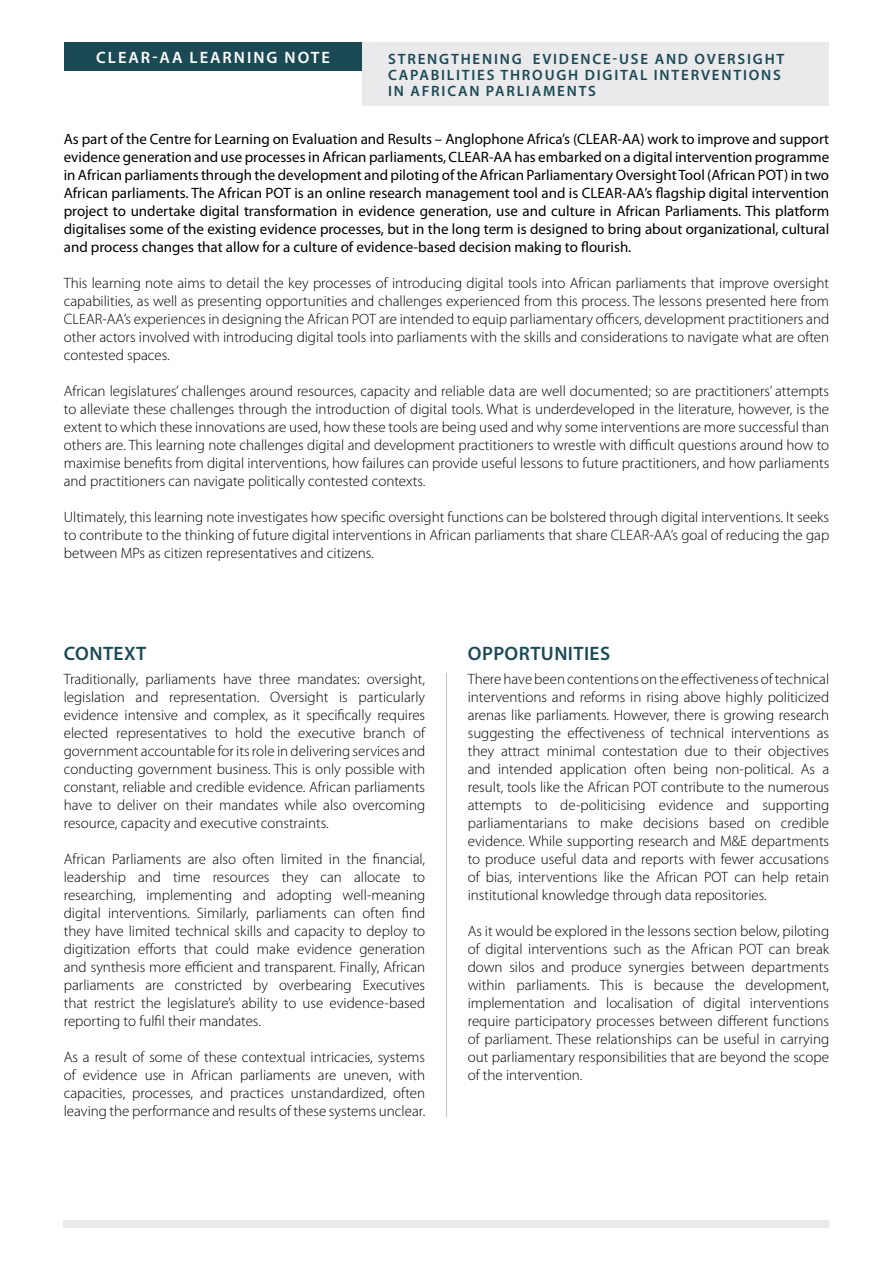
<style>
.page{position:relative;width:893px;height:1263px;background:#fff}
.page>*{position:absolute;margin:0;border:0;box-sizing:border-box;transform-origin:0 0}
.t1{font:600 19.5px "Myriad Pro";letter-spacing:.02em;color:#1b4a55}
.t2{font:600 16.5px "Myriad Pro";letter-spacing:.12em;color:#fff}
.t3{font:300 15px/18px "Myriad Pro";color:#000;text-align:justify}
.t4{font:15px/18px "Myriad Pro";color:#000;text-align:justify}
.t5{font:600 15px/16.2px "Myriad Pro";letter-spacing:.12em;color:#1b4a55}
</style>
<div class="page">
<div style="left:64px;top:1220px;width:765px;height:7px;background:#eae9eb"></div>
<hr style="left:446px;top:673px;width:1px;height:444px;background:#c6c6c6">
<div style="left:64px;top:43px;width:298px;height:28px;background:#1b4a55"></div>
<div style="left:362px;top:43px;width:467px;height:63px;background:#eae9eb"></div>
<p class="t2" style="left:96px;top:47px;width:235px">CLEAR-AA LEARNING NOTE</p>
<p class="t5" style="left:388px;top:50px;width:398px">STRENGTHENING EVIDENCE-USE AND OVERSIGHT<br>CAPABILITIES THROUGH DIGITAL INTERVENTIONS<br>IN AFRICAN PARLIAMENTS</p>
<p class="t4" style="left:64px;top:130px;width:767px">As part of the Centre for Learning on Evaluation and Results – Anglophone Africa’s (CLEAR-AA) work to improve and support evidence generation and use processes in African parliaments, CLEAR-AA has embarked on a digital intervention programme in African parliaments through the development and piloting of the African Parliamentary Oversight Tool (African POT) in two African parliaments. The African POT is an online research management tool and is CLEAR-AA’s flagship digital intervention project to undertake digital transformation in evidence generation, use and culture in African Parliaments. This platform digitalises some of the existing evidence processes, but in the long term is designed to bring about organizational, cultural and process changes that allow for a culture of evidence-based decision making to flourish.</p>
<p class="t3" style="left:64px;top:274px;width:767px">This learning note aims to detail the key processes of introducing digital tools into African parliaments that improve oversight capabilities, as well as presenting opportunities and challenges experienced from this process. The lessons presented here from CLEAR-AA’s experiences in designing the African POT are intended to equip parliamentary officers, development practitioners and other actors involved with introducing digital tools into parliaments with the skills and considerations to navigate what are often contested spaces.</p>
<p class="t3" style="left:64px;top:382px;width:767px">African legislatures’ challenges around resources, capacity and reliable data are well documented; so are practitioners’ attempts to alleviate these challenges through the introduction of digital tools. What is underdeveloped in the literature, however, is the extent to which these innovations are used, how these tools are being used and why some interventions are more successful than others are. This learning note challenges digital and development practitioners to wrestle with difficult questions around how to maximise benefits from digital interventions, how failures can provide useful lessons to future practitioners, and how parliaments and practitioners can navigate politically contested contexts.</p>
<p class="t3" style="left:64px;top:508px;width:767px">Ultimately, this learning note investigates how specific oversight functions can be bolstered through digital interventions. It seeks to contribute to the thinking of future digital interventions in African parliaments that share CLEAR-AA’s goal of reducing the gap between MPs as citizen representatives and citizens.</p>
<h1 class="t1" style="left:64px;top:641px;width:84px">CONTEXT</h1>
<p class="t3" style="left:64px;top:670px;width:363px">Traditionally, parliaments have three mandates: oversight, legislation and representation. Oversight is particularly evidence intensive and complex, as it specifically requires elected representatives to hold the executive branch of government accountable for its role in delivering services and conducting government business. This is only possible with constant, reliable and credible evidence. African parliaments have to deliver on their mandates while also overcoming resource, capacity and executive constraints.</p>
<p class="t3" style="left:64px;top:850px;width:363px">African Parliaments are also often limited in the financial, leadership and time resources they can allocate to researching, implementing and adopting well-meaning digital interventions. Similarly, parliaments can often find they have limited technical skills and capacity to deploy to digitization efforts that could make evidence generation and synthesis more efficient and transparent. Finally, African parliaments are constricted by overbearing Executives that restrict the legislature’s ability to use evidence-based reporting to fulfil their mandates.</p>
<p class="t3" style="left:64px;top:1048px;width:363px">As a result of some of these contextual intricacies, systems of evidence use in African parliaments are uneven, with capacities, processes, and practices unstandardized, often leaving the performance and results of these systems unclear.</p>
<h1 class="t1" style="left:468px;top:641px;width:144px">OPPORTUNITIES</h1>
<p class="t3" style="left:468px;top:670px;width:363px">There have been contentions on the effectiveness of technical interventions and reforms in rising above highly politicized arenas like parliaments. However, there is growing research suggesting the effectiveness of technical interventions as they attract minimal contestation due to their objectives and intended application often being non-political. As a result, tools like the African POT contribute to the numerous attempts to de-politicising evidence and supporting parliamentarians to make decisions based on credible evidence. While supporting research and M&amp;E departments to produce useful data and reports with fewer accusations of bias, interventions like the African POT can help retain institutional knowledge through data repositories.</p>
<p class="t3" style="left:468px;top:922px;width:363px">As it would be explored in the lessons section below, piloting of digital interventions such as the African POT can break down silos and produce synergies between departments within parliaments. This is because the development, implementation and localisation of digital interventions require participatory processes between different functions of parliament. These relationships can be useful in carrying out parliamentary responsibilities that are beyond the scope of the intervention.</p>
</div>
